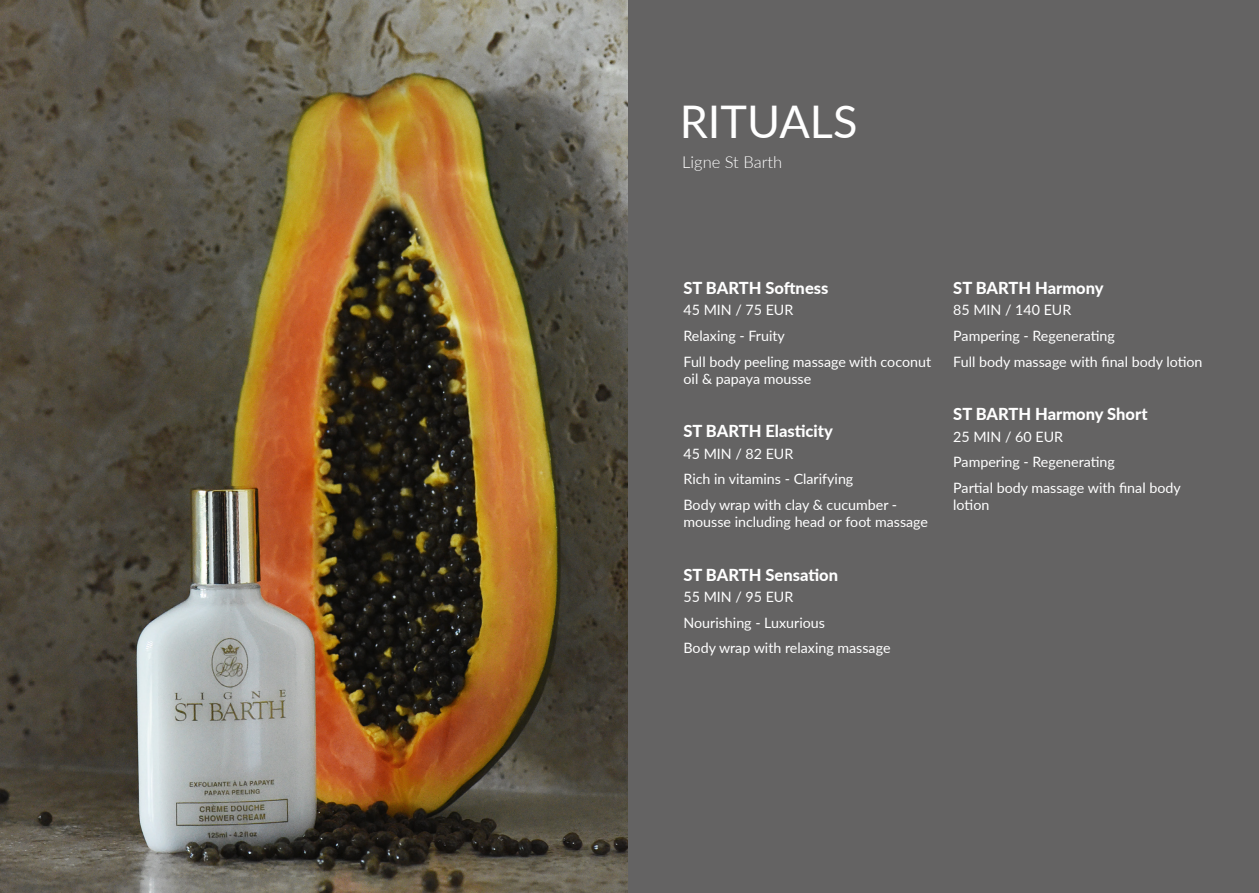
<style>
.page{position:relative;width:1259px;height:893px;background:#fff}
.page>*{position:absolute;margin:0;border:0;box-sizing:border-box;transform-origin:0 0}
.t1{font:45px "Lato";color:#fff}
.t2{font:800 16.5px "Lato";color:#fff}
.t3{font:300 16.5px "Lato";color:#fff}
.t4{font:14.25px/25.7px "Lato";color:#fff}
</style>
<div class="page">
<img style="left:0;top:0;width:629px;height:893px">
<div style="left:629px;top:0;width:630px;height:893px;background:#646363"></div>
<h1 class="t1" style="left:679px;top:94px;width:179px">RITUALS</h1>
<p class="t3" style="left:682px;top:152px;width:101px">Ligne St Barth</p>
<p class="t2" style="left:683px;top:278px;width:146px">ST BARTH Softness</p>
<p class="t4" style="left:683px;top:297px;width:249px">45 MIN / 75 EUR<br>Relaxing - Fruity<br>Full body peeling massage with coconut</p>
<p class="t4" style="left:683px;top:365px;width:129px">oil &amp; papaya mousse</p>
<p class="t2" style="left:683px;top:421px;width:151px">ST BARTH Elasticity</p>
<p class="t4" style="left:683px;top:440px;width:215px">45 MIN / 82 EUR<br>Rich in vitamins - Clarifying<br>Body wrap with clay &amp; cucumber -</p>
<p class="t4" style="left:683px;top:509px;width:246px">mousse including head or foot massage</p>
<p class="t2" style="left:683px;top:565px;width:156px">ST BARTH Sensation</p>
<p class="t4" style="left:683px;top:584px;width:208px">55 MIN / 95 EUR<br>Nourishing - Luxurious<br>Body wrap with relaxing massage</p>
<p class="t2" style="left:953px;top:278px;width:152px">ST BARTH Harmony</p>
<p class="t4" style="left:953px;top:297px;width:251px">85 MIN / 140 EUR<br>Pampering - Regenerating<br>Full body massage with final body lotion</p>
<p class="t2" style="left:953px;top:404px;width:196px">ST BARTH Harmony Short</p>
<p class="t4" style="left:953px;top:423px;width:229px">25 MIN / 60 EUR<br>Pampering - Regenerating<br>Partial body massage with final body</p>
<p class="t4" style="left:953px;top:492px;width:38px">lotion</p>
</div>
